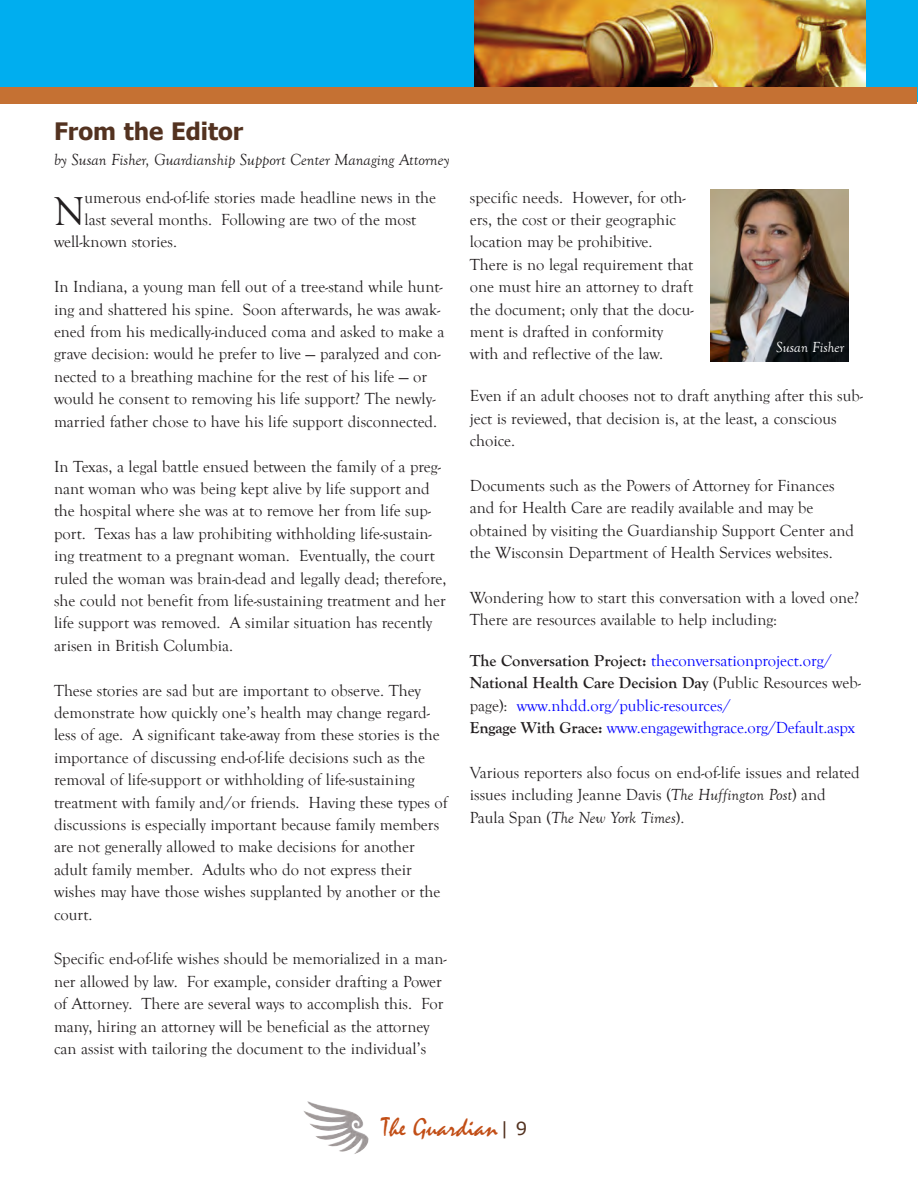
<style>
.page{position:relative;width:918px;height:1188px;background:#fff}
.page>*{position:absolute;margin:0;border:0;box-sizing:border-box;transform-origin:0 0}
.t1{font:41.55px "Goudy Old Style T";color:#231f20}
.t2{font:27px "Mistral";color:#c24e16}
.t3{font:700 24px "Tahoma";color:#533220}
.t4{font:16.5px/22.4px "Goudy Old Style T";color:#231f20}
.t5{font:16.5px/22.4px "Goudy Old Style T";color:#00f}
.t6{font:italic 16.5px "Goudy Old Style T";color:#231f20}
.t7{font:italic 15px "Goudy Old Style T";color:#fff}
.s1{font-weight:700;color:#231f20}
.s2{color:#231f20}
.s3{font-style:italic}
.s4{font-family:"Verdana";font-size:18px;color:#533220}
</style>
<div class="page">
<div style="left:0;top:0;width:918px;height:102px;background:#00aeef"></div>
<img style="left:474px;top:0;width:392px;height:88px">
<div style="left:0;top:88px;width:917px;height:16px;background:#c57133"></div>
<img style="left:303px;top:1101px;width:65px;height:53px">
<div style="left:707px;top:189px;width:142px;height:172px;background:linear-gradient(to bottom,#fff,#fff)"></div>
<img style="left:711px;top:189px;width:138px;height:172px">
<h3 class="t3" style="left:54px;top:116px;width:191px">From the Editor</h3>
<p class="t6" style="left:54px;top:151px;width:397px">by Susan Fisher, Guardianship Support Center Managing Attorney</p>
<p class="t4" style="left:85px;top:186px;width:353px">umerous end-of-life stories made headline news in the</p>
<p class="t4" style="left:85px;top:208px;width:333px">last several months. Following are two of the most</p>
<p class="t4" style="left:54px;top:231px;width:125px">well-known stories.</p>
<p class="t4" style="left:54px;top:276px;width:392px">In Indiana, a young man fell out of a tree-stand while hunt&shy;ing and shattered his spine. Soon afterwards, he was awak&shy;ened from his medically-induced coma and asked to make a grave decision: would he prefer to live — paralyzed and con&shy;nected to a breathing machine for the rest of his life — or would he consent to removing his life support? The newly&shy;married father chose to have his life support disconnected.</p>
<p class="t4" style="left:54px;top:455px;width:394px">In Texas, a legal battle ensued between the family of a preg&shy;nant woman who was being kept alive by life support and the hospital where she was at to remove her from life sup&shy;port. Texas has a law prohibiting withholding life-sustain&shy;ing treatment to a pregnant woman. Eventually, the court ruled the woman was brain-dead and legally dead; therefore, she could not benefit from life-sustaining treatment and her life support was removed. A similar situation has recently arisen in British Columbia.</p>
<p class="t4" style="left:54px;top:679px;width:395px">These stories are sad but are important to observe. They demonstrate how quickly one’s health may change regard&shy;less of age. A significant take-away from these stories is the importance of discussing end-of-life decisions such as the removal of life-support or withholding of life-sustaining treatment with family and/or friends. Having these types of discussions is especially important because family members are not generally allowed to make decisions for another adult family member. Adults who do not express their wishes may have those wishes supplanted by another or the court.</p>
<p class="t4" style="left:54px;top:948px;width:394px">Specific end-of-life wishes should be memorialized in a man&shy;ner allowed by law. For example, consider drafting a Power of Attorney. There are several ways to accomplish this. For many, hiring an attorney will be beneficial as the attorney can assist with tailoring the document to the individual’s</p>
<h1 class="t1" style="left:54px;top:188px;width:32px">N</h1>
<p class="t4" style="left:470px;top:186px;width:225px">specific needs. However, for oth&shy;ers, the cost or their geographic location may be prohibitive.<br>There is no legal requirement that one must hire an attorney to draft the document; only that the docu&shy;ment is drafted in conformity with and reflective of the law.</p>
<p class="t4" style="left:470px;top:385px;width:395px">Even if an adult chooses not to draft anything after this sub&shy;ject is reviewed, that decision is, at the least, a conscious choice.</p>
<p class="t4" style="left:470px;top:474px;width:386px">Documents such as the Powers of Attorney for Finances and for Health Care are readily available and may be obtained by visiting the Guardianship Support Center and the Wisconsin Department of Health Services websites.</p>
<p class="t4" style="left:470px;top:586px;width:391px">Wondering how to start this conversation with a loved one?<br>There are resources available to help including:</p>
<p class="t5" style="left:470px;top:649px;width:393px"><span class="s1">The Conversation Project:</span> theconversationproject.org/ <span class="s1">National Health Care Decision Day</span> <span class="s2">(Public Resources web&shy;page):</span> www.nhdd.org/public-resources/<br><span class="s1">Engage With Grace:</span> www.engagewithgrace.org/Default.aspx</p>
<p class="t4" style="left:470px;top:761px;width:391px">Various reporters also focus on end-of-life issues and related issues including Jeanne Davis (<span class="s3">The Huffington Post</span>) and<br>Paula Span (<span class="s3">The New York Times</span>).</p>
<p class="t7" style="left:776px;top:339px;width:69px">Susan Fisher</p>
<h2 class="t2" style="left:382px;top:1115px;width:147px">The Guardian <span class="s4">| 9</span></h2>
</div>
